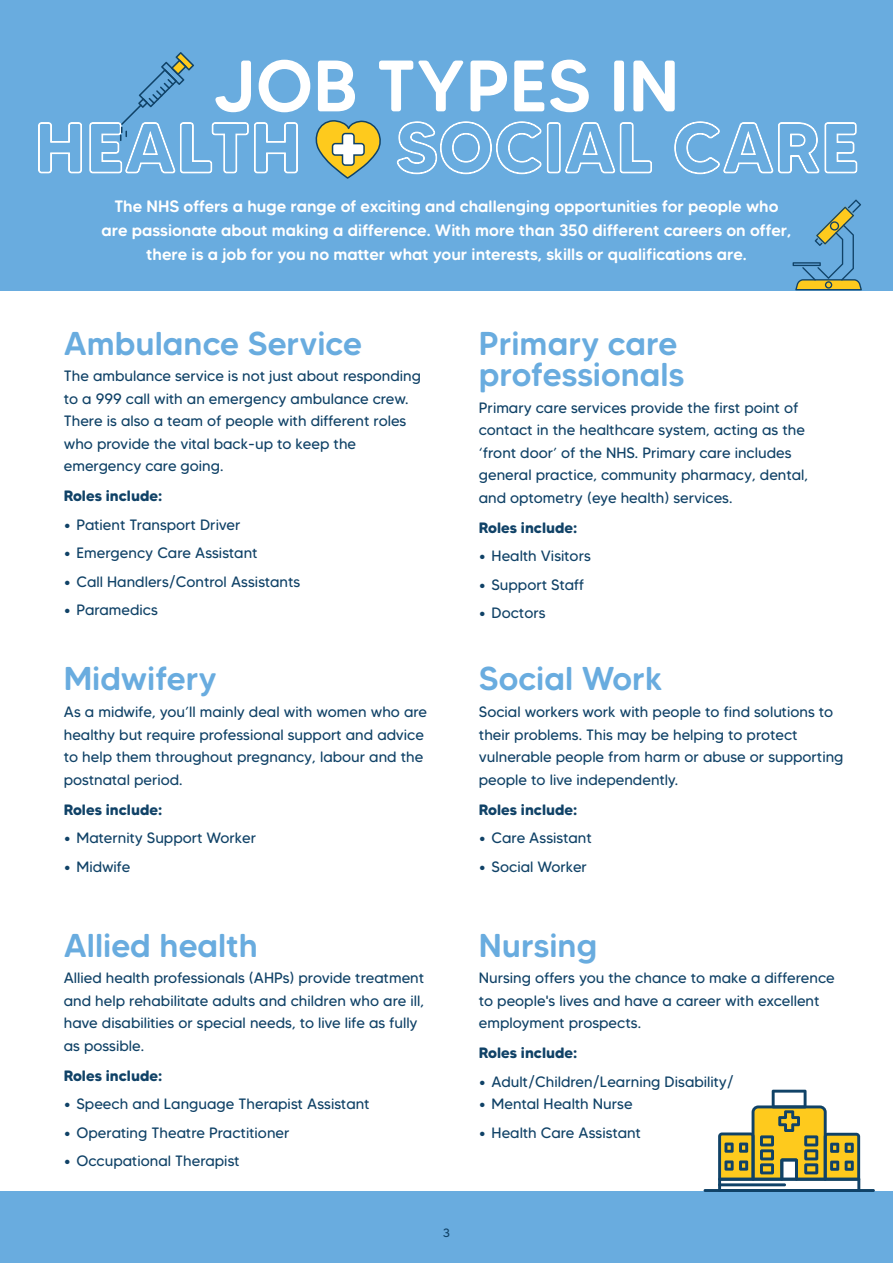
<style>
.page{position:relative;width:893px;height:1263px;background:#fff}
.page>*{position:absolute;margin:0;border:0;box-sizing:border-box;transform-origin:0 0}
.t1{font:500 72.6px "MADE Tommy Soft";color:#fff}
.t2{font:500 33px/31.5px "MADE Tommy Soft";color:#69acdf}
.t3{font:500 16.5px/24px "MADE Tommy Soft";color:#fff;text-align:center}
.t4{font:15px/22.5px "MADE Tommy Soft";color:#104267}
.t5{font:700 15px "MADE Tommy Soft";color:#104267}
.t6{font:12px "MADE Tommy Soft";color:#104267;scale:1.06 1}
.s1{font-size:22.5px}
</style>
<div class="page">
<div style="left:0;top:1191px;width:893px;height:72px;background:#69acdf"></div>
<div style="left:0;top:0;width:893px;height:290px;background:#69acdf"></div>
<svg style="left:38px;top:122px;width:44px;height:52px"></svg>
<svg style="left:397px;top:121px;width:255px;height:53px"></svg>
<svg style="left:674px;top:121px;width:183px;height:53px"></svg>
<svg style="left:315px;top:120px;width:66px;height:58px"></svg>
<svg style="left:794px;top:200px;width:68px;height:90px"></svg>
<svg style="left:89px;top:52px;width:209px;height:122px"></svg>
<hr style="left:704px;top:1189px;width:171px;height:3px;background:#104267">
<svg style="left:718px;top:1090px;width:142px;height:99px"></svg>
<h1 class="t1" style="left:214px;top:41px;width:467px">JOB TYPES IN</h1>
<p class="t3" style="left:101px;top:195px;width:691px">The NHS offers a huge range of exciting and challenging opportunities for people who are passionate about making a difference. With more than 350 different careers on offer, there is a job for you no matter what your interests, skills or qualifications are.</p>
<h2 class="t2" style="left:64px;top:327px;width:300px">Ambulance Service</h2>
<p class="t4" style="left:64px;top:365px;width:359px">The ambulance service is not just about responding to a 999 call with an emergency ambulance crew.<br>There is also a team of people with different roles who provide the vital back-up to keep the emergency care going.</p>
<p class="t5" style="left:64px;top:487px;width:100px">Roles include:</p>
<p class="t4" style="left:64px;top:513px;width:178px"><span class="s1">•</span> Patient Transport Driver</p>
<p class="t4" style="left:64px;top:542px;width:195px"><span class="s1">•</span> Emergency Care Assistant</p>
<p class="t4" style="left:64px;top:570px;width:238px"><span class="s1">•</span> Call Handlers/Control Assistants</p>
<p class="t4" style="left:64px;top:599px;width:96px"><span class="s1">•</span> Paramedics</p>
<h2 class="t2" style="left:64px;top:663px;width:155px">Midwifery</h2>
<p class="t4" style="left:64px;top:700px;width:365px">As a midwife, you’ll mainly deal with women who are healthy but require professional support and advice to help them throughout pregnancy, labour and the postnatal period.</p>
<p class="t5" style="left:64px;top:800px;width:100px">Roles include:</p>
<p class="t4" style="left:64px;top:826px;width:194px"><span class="s1">•</span> Maternity Support Worker</p>
<p class="t4" style="left:64px;top:855px;width:68px"><span class="s1">•</span> Midwife</p>
<h2 class="t2" style="left:64px;top:929px;width:196px">Allied health</h2>
<p class="t4" style="left:64px;top:967px;width:362px">Allied health professionals (AHPs) provide treatment and help rehabilitate adults and children who are ill, have disabilities or special needs, to live life as fully as possible.</p>
<p class="t5" style="left:64px;top:1066px;width:100px">Roles include:</p>
<p class="t4" style="left:64px;top:1093px;width:307px"><span class="s1">•</span> Speech and Language Therapist Assistant</p>
<p class="t4" style="left:64px;top:1121px;width:227px"><span class="s1">•</span> Operating Theatre Practitioner</p>
<p class="t4" style="left:64px;top:1150px;width:177px"><span class="s1">•</span> Occupational Therapist</p>
<p class="t6" style="left:443px;top:1226px;width:8px">3</p>
<h2 class="t2" style="left:479px;top:327px;width:207px">Primary care professionals</h2>
<p class="t4" style="left:479px;top:396px;width:331px">Primary care services provide the first point of contact in the healthcare system, acting as the ‘front door’ of the NHS. Primary care includes general practice, community pharmacy, dental, and optometry (eye health) services.</p>
<p class="t5" style="left:479px;top:518px;width:100px">Roles include:</p>
<p class="t4" style="left:479px;top:545px;width:114px"><span class="s1">•</span> Health Visitors</p>
<p class="t4" style="left:479px;top:573px;width:107px"><span class="s1">•</span> Support Staff</p>
<p class="t4" style="left:479px;top:602px;width:68px"><span class="s1">•</span> Doctors</p>
<h2 class="t2" style="left:479px;top:663px;width:185px">Social Work</h2>
<p class="t4" style="left:479px;top:700px;width:366px">Social workers work with people to find solutions to their problems. This may be helping to protect vulnerable people from harm or abuse or supporting people to live independently.</p>
<p class="t5" style="left:479px;top:800px;width:100px">Roles include:</p>
<p class="t4" style="left:479px;top:826px;width:115px"><span class="s1">•</span> Care Assistant</p>
<p class="t4" style="left:479px;top:855px;width:110px"><span class="s1">•</span> Social Worker</p>
<h2 class="t2" style="left:479px;top:929px;width:120px">Nursing</h2>
<p class="t4" style="left:479px;top:967px;width:357px">Nursing offers you the chance to make a difference to people's lives and have a career with excellent employment prospects.</p>
<p class="t5" style="left:479px;top:1044px;width:100px">Roles include:</p>
<p class="t4" style="left:479px;top:1070px;width:257px"><span class="s1">•</span> Adult/Children/Learning Disability/</p>
<p class="t4" style="left:479px;top:1093px;width:155px"><span class="s1">•</span> Mental Health Nurse</p>
<p class="t4" style="left:479px;top:1121px;width:164px"><span class="s1">•</span> Health Care Assistant</p>
</div>
